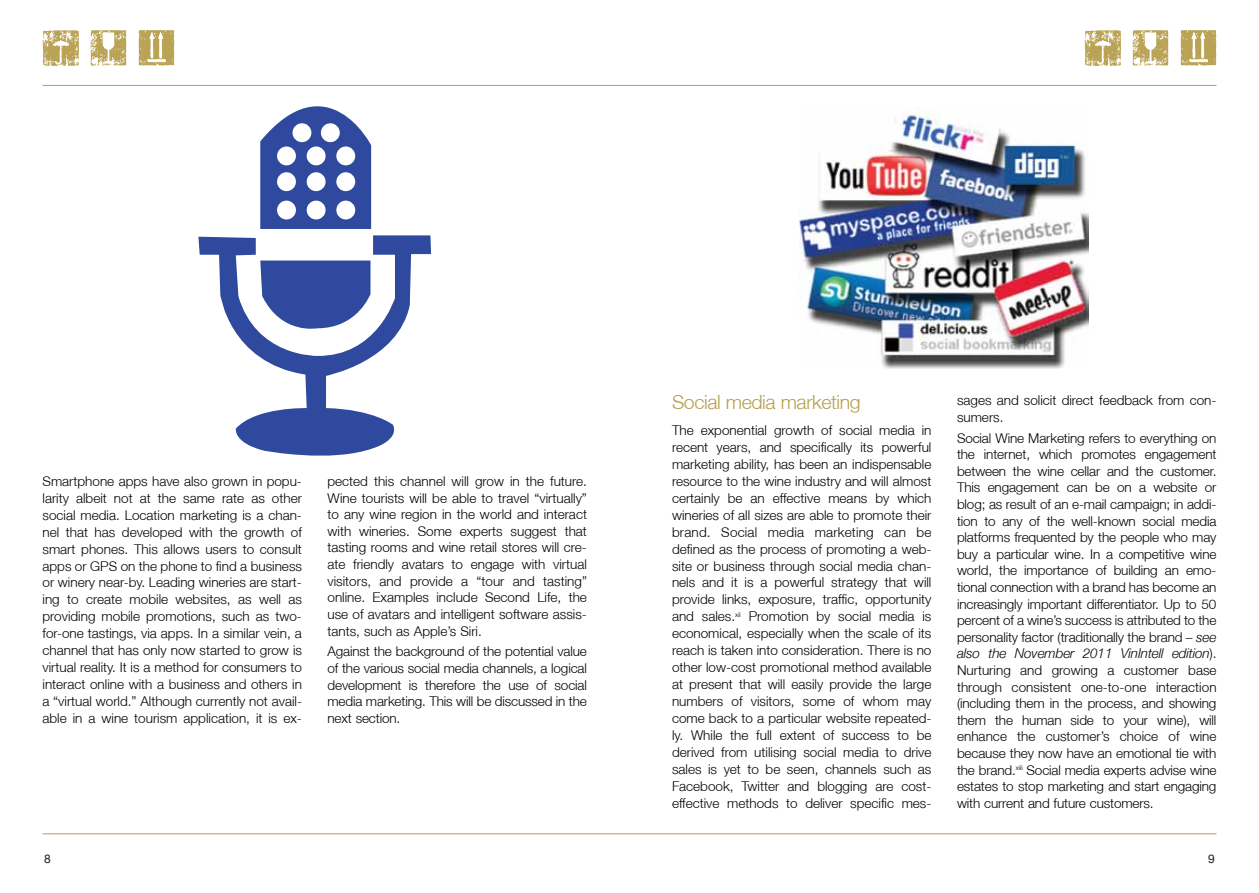
<style>
.page{position:relative;width:1259px;height:893px;background:#fff}
.page>*{position:absolute;margin:0;border:0;box-sizing:border-box;transform-origin:0 0}
.t1{font:300 19.5px "Helvetica Neue LT";letter-spacing:-.02em;color:#b69e4c}
.t2{font:300 13.5px/17px "Helvetica Neue LT";color:#000}
.t3{font:12px "Helvetica Neue LT";color:#231f20}
.s1{font-style:italic}
</style>
<div class="page">
<hr style="left:43px;top:85px;width:1173px;height:1px;background:#b69e4c">
<img style="left:138px;top:30px;width:36px;height:36px">
<img style="left:1180px;top:30px;width:36px;height:36px">
<hr style="left:43px;top:833px;width:1173px;height:1px;background:#b69e4c">
<img style="left:799px;top:110px;width:290px;height:259px">
<svg style="left:260px;top:84px;width:111px;height:145px"></svg>
<div style="left:292px;top:123px;width:19px;height:19px;background:#fff;border-radius:50%"></div>
<div style="left:321px;top:123px;width:19px;height:19px;background:#fff;border-radius:50%"></div>
<div style="left:277px;top:146px;width:19px;height:19px;background:#fff;border-radius:50%"></div>
<div style="left:277px;top:172px;width:19px;height:19px;background:#fff;border-radius:50%"></div>
<div style="left:277px;top:201px;width:19px;height:18px;background:#fff;border-radius:50%"></div>
<div style="left:307px;top:146px;width:18px;height:19px;background:#fff;border-radius:50%"></div>
<div style="left:307px;top:172px;width:18px;height:19px;background:#fff;border-radius:50%"></div>
<div style="left:307px;top:201px;width:18px;height:18px;background:#fff;border-radius:50%"></div>
<div style="left:336px;top:146px;width:19px;height:19px;background:#fff;border-radius:50%"></div>
<div style="left:336px;top:172px;width:19px;height:19px;background:#fff;border-radius:50%"></div>
<div style="left:336px;top:201px;width:19px;height:18px;background:#fff;border-radius:50%"></div>
<svg style="left:198px;top:235px;width:233px;height:221px"></svg>
<svg style="left:260px;top:261px;width:110px;height:74px"></svg>
<p class="t2" style="left:43px;top:472px;width:261px">Smartphone apps have also grown in popu&shy;larity albeit not at the same rate as other social media. Location marketing is a chan&shy;nel that has developed with the growth of smart phones. This allows users to consult apps or GPS on the phone to find a business or winery near-by. Leading wineries are start&shy;ing to create mobile websites, as well as providing mobile promotions, such as two&shy;for-one tastings, via apps. In a similar vein, a channel that has only now started to grow is virtual reality. It is a method for consumers to interact online with a business and others in a “virtual world.” Although currently not avail&shy;able in a wine tourism application, it is ex-</p>
<p class="t2" style="left:327px;top:472px;width:261px;text-align:justify">pected this channel will grow in the future.<br>Wine tourists will be able to travel “virtually” to any wine region in the world and interact with wineries. Some experts suggest that tasting rooms and wine retail stores will cre&shy;ate friendly avatars to engage with virtual visitors, and provide a “tour and tasting” online. Examples include Second Life, the use of avatars and intelligent software assis&shy;tants, such as Apple’s Siri.</p>
<p class="t2" style="left:327px;top:643px;width:261px;text-align:justify">Against the background of the potential value of the various social media channels, a logical development is therefore the use of social media marketing. This will be discussed in the next section.</p>
<h1 class="t1" style="left:672px;top:390px;width:190px">Social media marketing</h1>
<p class="t2" style="left:672px;top:421px;width:261px">The exponential growth of social media in recent years, and specifically its powerful marketing ability, has been an indispensable resource to the wine industry and will almost certainly be an effective means by which wineries of all sizes are able to promote their brand. Social media marketing can be defined as the process of promoting a web&shy;site or business through social media chan&shy;nels and it is a powerful strategy that will provide links, exposure, traffic, opportunity and sales.<sup>xii</sup> Promotion by social media is economical, especially when the scale of its reach is taken into consideration. There is no other low-cost promotional method available at present that will easily provide the large numbers of visitors, some of whom may come back to a particular website repeated&shy;ly. While the full extent of success to be derived from utilising social media to drive sales is yet to be seen, channels such as Facebook, Twitter and blogging are cost&shy;effective methods to deliver specific mes-</p>
<p class="t2" style="left:957px;top:392px;width:261px">sages and solicit direct feedback from con&shy;sumers.</p>
<p class="t2" style="left:957px;top:429px;width:261px;text-align:justify">Social Wine Marketing refers to everything on the internet, which promotes engagement between the wine cellar and the customer.<br>This engagement can be on a website or blog; as result of an e-mail campaign; in addi&shy;tion to any of the well-known social media platforms frequented by the people who may buy a particular wine. In a competitive wine world, the importance of building an emo&shy;tional connection with a brand has become an increasingly important differentiator. Up to 50 percent of a wine’s success is attributed to the personality factor (traditionally the brand – <span class="s1">see also the November 2011 VinIntell edition</span>).<br>Nurturing and growing a customer base through consistent one-to-one interaction (including them in the process, and showing them the human side to your wine), will enhance the customer’s choice of wine because they now have an emotional tie with the brand.<sup>xiii</sup> Social media experts advise wine estates to stop marketing and start engaging with current and future customers.</p>
<p class="t3" style="left:44px;top:852px;width:8px">8</p>
<p class="t3" style="left:1208px;top:852px;width:8px">9</p>
</div>
